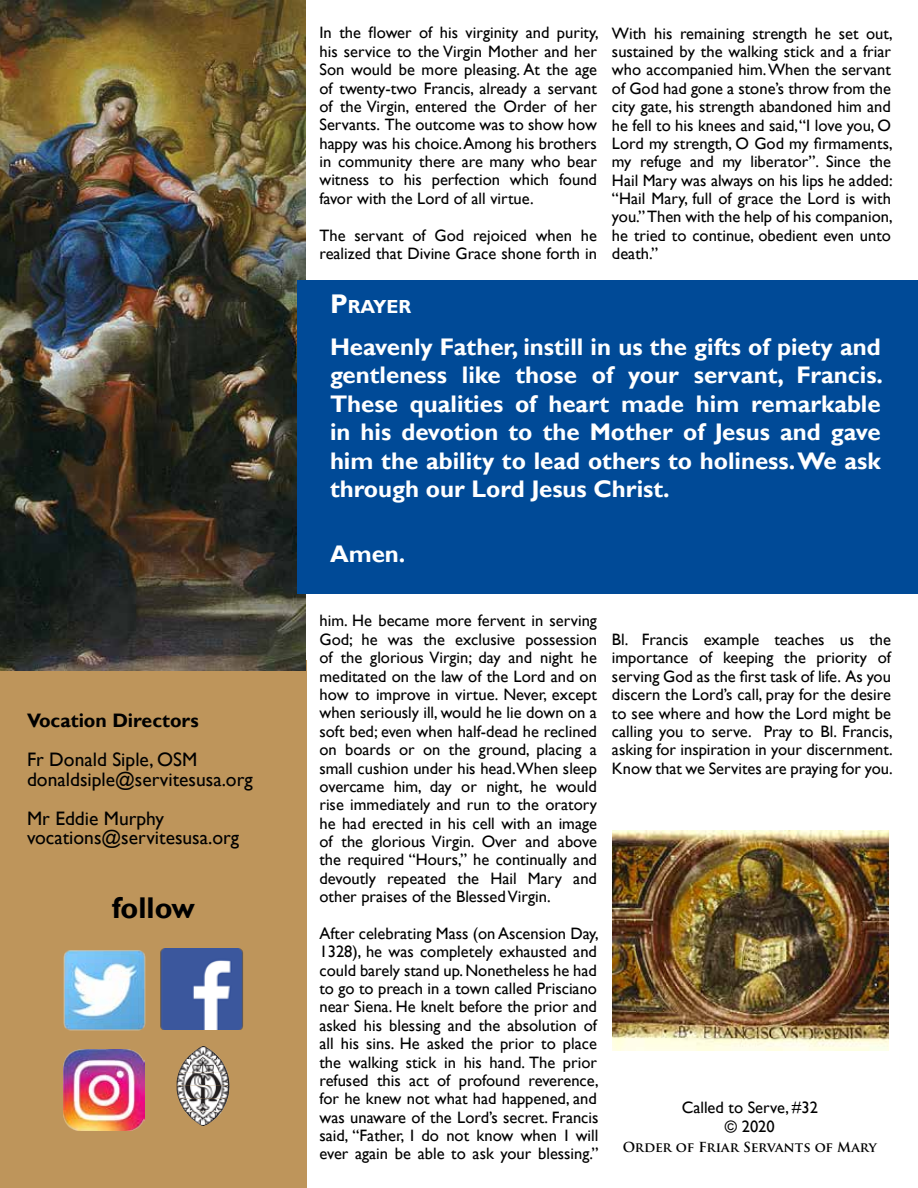
<style>
.page{position:relative;width:918px;height:1188px;background:#fff}
.page>*{position:absolute;margin:0;border:0;box-sizing:border-box;transform-origin:0 0}
.t1{font:700 30px "Gill Sans";color:#000}
.t2{font:700 24px/28.5px "Gill Sans";color:#fff;text-align:justify}
.t3{font:19.5px/19.5px "Gill Sans";color:#000}
.t4{font:700 19.5px "Gill Sans";color:#000}
.t5{font:700 18.9px "Gill Sans";color:#fff}
.t6{font:16.5px/18.5px "Gill Sans";color:#000;text-align:justify}
.t7{font:700 13.5px "Trajan Pro";letter-spacing:-.015em;color:#000}
.s1{font-size:27px}
</style>
<div class="page">
<div style="left:0;top:661px;width:307px;height:527px;background:#be955b"></div>
<img style="left:63px;top:950px;width:83px;height:81px">
<img style="left:160px;top:949px;width:83px;height:81px">
<img style="left:64px;top:1049px;width:81px;height:81px">
<img style="left:0;top:0;width:306px;height:671px">
<img style="left:186px;top:1046px;width:34px;height:13px">
<img style="left:179px;top:1059px;width:48px;height:13px">
<img style="left:177px;top:1072px;width:53px;height:27px">
<img style="left:178px;top:1099px;width:50px;height:13px">
<img style="left:185px;top:1112px;width:37px;height:13px">
<div style="left:297px;top:281px;width:621px;height:313px;background:#004a97"></div>
<img style="left:612px;top:830px;width:277px;height:221px">
<p class="t4" style="left:27px;top:709px;width:173px">Vocation Directors</p>
<p class="t3" style="left:27px;top:750px;width:227px">Fr Donald Siple, OSM donaldsiple@servitesusa.org</p>
<p class="t3" style="left:27px;top:809px;width:214px">Mr Eddie Murphy vocations@servitesusa.org</p>
<h1 class="t1" style="left:112px;top:890px;width:85px">follow</h1>
<p class="t6" style="left:320px;top:24px;width:281px">In the flower of his virginity and purity, his service to the Virgin Mother and her Son would be more pleasing. At the age of twenty-two Francis, already a servant of the Virgin, entered the Order of her Servants. The outcome was to show how happy was his choice. Among his brothers in community there are many who bear witness to his perfection which found favor with the Lord of all virtue.</p>
<p class="t6" style="left:320px;top:226px;width:279px">The servant of God rejoiced when he realized that Divine Grace shone forth in</p>
<p class="t6" style="left:612px;top:24px;width:282px">With his remaining strength he set out, sustained by the walking stick and a friar who accompanied him. When the servant of God had gone a stone’s throw from the city gate, his strength abandoned him and he fell to his knees and said, “I love you, O Lord my strength, O God my firmaments, my refuge and my liberator”. Since the Hail Mary was always on his lips he added: “Hail Mary, full of grace the Lord is with you.” Then with the help of his companion, he tried to continue, obedient even unto death.”</p>
<p class="t5" style="left:330px;top:295px;width:83px"><span class="s1">P</span>RAYER</p>
<p class="t2" style="left:330px;top:333px;width:555px">Heavenly Father, instill in us the gifts of piety and gentleness like those of your servant, Francis.<br>These qualities of heart made him remarkable in his devotion to the Mother of Jesus and gave him the ability to lead others to holiness. We ask through our Lord Jesus Christ.</p>
<h2 class="t2" style="left:330px;top:540px;width:77px">Amen.</h2>
<p class="t6" style="left:320px;top:612px;width:279px">him. He became more fervent in serving God; he was the exclusive possession of the glorious Virgin; day and night he meditated on the law of the Lord and on how to improve in virtue. Never, except when seriously ill, would he lie down on a soft bed; even when half-dead he reclined on boards or on the ground, placing a small cushion under his head. When sleep overcame him, day or night, he would rise immediately and run to the oratory he had erected in his cell with an image of the glorious Virgin. Over and above the required “Hours,” he continually and devoutly repeated the Hail Mary and other praises of the Blessed Virgin.</p>
<p class="t6" style="left:320px;top:924px;width:281px">After celebrating Mass (on Ascension Day, 1328), he was completely exhausted and could barely stand up. Nonetheless he had to go to preach in a town called Prisciano near Siena. He knelt before the prior and asked his blessing and the absolution of all his sins. He asked the prior to place the walking stick in his hand. The prior refused this act of profound reverence, for he knew not what had happened, and was unaware of the Lord’s secret. Francis said, “Father, I do not know when I will ever again be able to ask your blessing.”</p>
<p class="t6" style="left:612px;top:631px;width:282px">Bl. Francis example teaches us the importance of keeping the priority of serving God as the first task of life. As you discern the Lord’s call, pray for the desire to see where and how the Lord might be calling you to serve. Pray to Bl. Francis, asking for inspiration in your discernment.<br>Know that we Servites are praying for you.</p>
<p class="t6" style="left:682px;top:1098px;width:138px;line-height:19.5px;text-align:center">Called to Serve, #32 © 2020</p>
<p class="t7" style="left:623px;top:1138px;width:256px">Order of Friar Servants of Mary</p>
</div>
